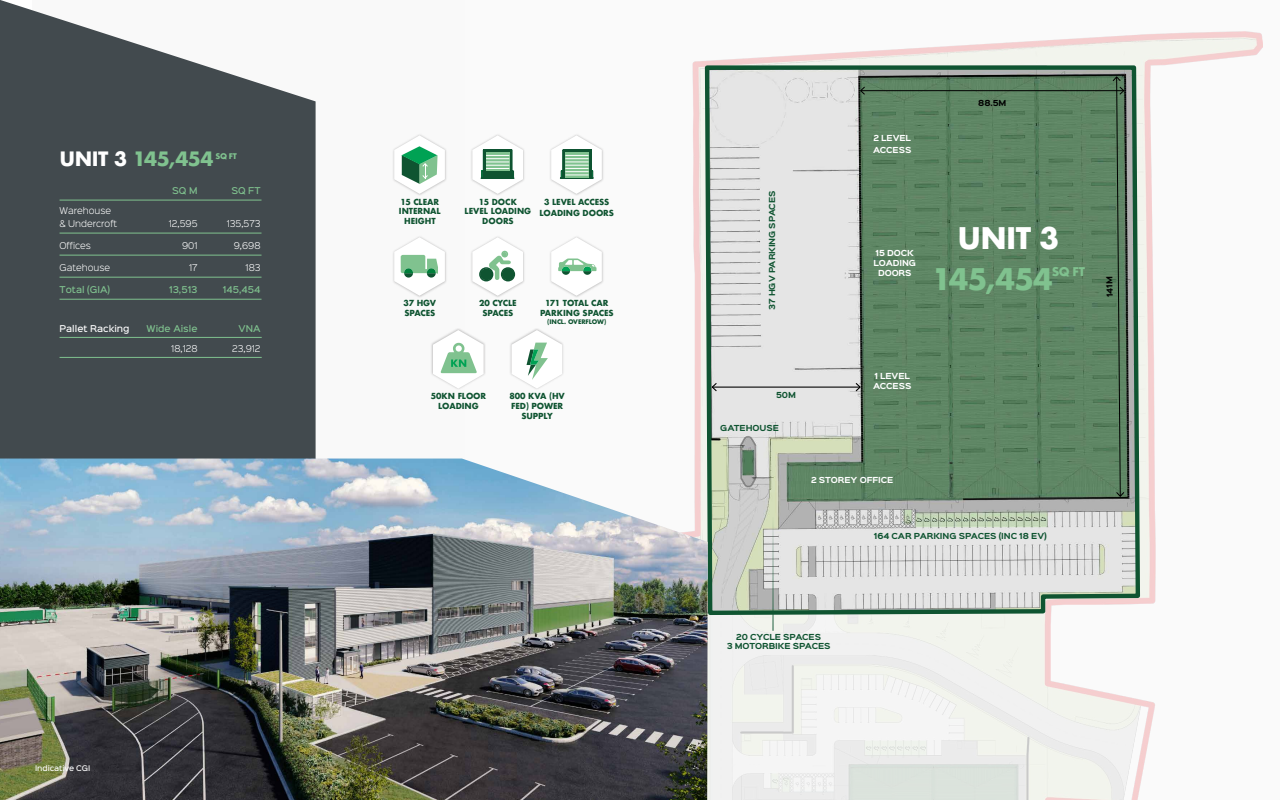
<style>
.page{position:relative;width:1280px;height:800px;background:#fff}
.page>*{position:absolute;margin:0;border:0;box-sizing:border-box;transform-origin:0 0}
.t1{font:700 29px "Futura";letter-spacing:-.035em;color:#80c28f}
.t2{font:700 29px "Futura";color:#fff}
.t3{font:700 19.3px "Futura";letter-spacing:-.025em;color:#80c28f}
.t4{font:700 11.7px "Futura";color:#80c28f}
.t5{font:300 8.4px/13px "Sinkin Sans 300";color:#fff}
.t6{font:500 8.4px "Sinkin Sans 500";color:#80c28f}
.t7{font:500 8.4px "Sinkin Sans 500";color:#fff}
.t8{font:700 8.1px/9.7px "Futura";letter-spacing:-.01em;color:#0f5431;text-align:center}
.t9{font:700 7.6px "Futura";color:#80c28f}
.t10{font:700 7.5px/9px "Sinkin Sans 700";letter-spacing:-.01em;color:#0f5431;text-align:center}
.t11{font:700 7.5px/10px "Sinkin Sans 700";letter-spacing:-.01em;color:#fff}
.t12{font:700 7.5px "Sinkin Sans 700";color:#000}
.t13{font:500 7px "Sinkin Sans 500";letter-spacing:-.01em;color:#fff}
.t14{font:700 6.1px "Futura";letter-spacing:-.01em;color:#0f5431}
.s1{color:#fff}
</style>
<div class="page">
<div style="left:32px;top:0;width:1248px;height:800px;background:#f9f9f9"></div>
<svg style="left:0;top:0;width:316px;height:459px;background:#565e61"></svg>
<img style="left:398px;top:32px;width:865px;height:768px">
<svg style="left:703px;top:63px;width:439px;height:554px;background:#97ac9a"></svg>
<hr style="left:60px;top:200px;width:202px;height:1px;background:#80c28f">
<hr style="left:60px;top:233px;width:202px;height:1px;background:#80c28f">
<hr style="left:60px;top:255px;width:202px;height:1px;background:#80c28f">
<hr style="left:60px;top:277px;width:202px;height:1px;background:#80c28f">
<hr style="left:60px;top:299px;width:202px;height:1px;background:#80c28f">
<hr style="left:712px;top:387px;width:148px;height:1px;background:#000">
<svg style="left:854px;top:382px;width:8px;height:10px"></svg>
<svg style="left:711px;top:382px;width:7px;height:10px"></svg>
<img style="left:0;top:459px;width:708px;height:341px">
<div style="left:392px;top:133px;width:55px;height:63px;background:#706f6f;opacity:.43"></div>
<svg style="left:394px;top:135px;width:51px;height:59px"></svg>
<div style="left:549px;top:133px;width:55px;height:63px;background:#706f6f;opacity:.43"></div>
<svg style="left:551px;top:135px;width:51px;height:59px"></svg>
<div style="left:549px;top:235px;width:55px;height:63px;background:#706f6f;opacity:.43"></div>
<svg style="left:551px;top:237px;width:51px;height:59px"></svg>
<div style="left:470px;top:235px;width:55px;height:63px;background:#706f6f;opacity:.43"></div>
<svg style="left:472px;top:237px;width:51px;height:59px"></svg>
<div style="left:509px;top:328px;width:56px;height:63px;background:#706f6f;opacity:.43"></div>
<svg style="left:512px;top:330px;width:50px;height:59px"></svg>
<div style="left:470px;top:133px;width:55px;height:63px;background:#706f6f;opacity:.43"></div>
<svg style="left:472px;top:135px;width:51px;height:59px"></svg>
<div style="left:485px;top:172px;width:25px;height:6px;background:#0f5431"></div>
<div style="left:431px;top:328px;width:55px;height:63px;background:#706f6f;opacity:.43"></div>
<svg style="left:433px;top:330px;width:51px;height:59px"></svg>
<div style="left:392px;top:235px;width:55px;height:63px;background:#706f6f;opacity:.43"></div>
<svg style="left:394px;top:237px;width:51px;height:59px"></svg>
<hr style="left:773px;top:517px;width:1px;height:114px;background:#0f5431">
<hr style="left:861px;top:90px;width:263px;height:1px;background:#000">
<svg style="left:859px;top:86px;width:7px;height:10px"></svg>
<svg style="left:1112px;top:76px;width:13px;height:422px;background:#55785a"></svg>
<hr style="left:60px;top:337px;width:202px;height:1px;background:#80c28f">
<hr style="left:60px;top:357px;width:202px;height:1px;background:#80c28f">
<h2 class="t3" style="left:60px;top:145px;width:156px"><span class="s1">UNIT 3</span> 145,454</h2>
<p class="t9" style="left:215px;top:150px;width:23px">SQ FT</p>
<p class="t5" style="left:60px;top:204px;width:59px">Warehouse &amp; Undercroft</p>
<p class="t6" style="left:172px;top:184px;width:27px">SQ M</p>
<p class="t6" style="left:231px;top:184px;width:31px">SQ FT</p>
<p class="t5" style="left:169px;top:217px;width:30px">12,595</p>
<p class="t5" style="left:227px;top:217px;width:35px">135,573</p>
<p class="t5" style="left:60px;top:239px;width:33px">Offices</p>
<p class="t5" style="left:182px;top:239px;width:17px">901</p>
<p class="t5" style="left:234px;top:239px;width:28px">9,698</p>
<p class="t5" style="left:60px;top:261px;width:52px">Gatehouse</p>
<p class="t5" style="left:189px;top:261px;width:10px">17</p>
<p class="t5" style="left:246px;top:261px;width:16px">183</p>
<p class="t6" style="left:60px;top:283px;width:52px">Total (GIA)</p>
<p class="t6" style="left:169px;top:283px;width:30px">13,513</p>
<p class="t6" style="left:223px;top:283px;width:39px">145,454</p>
<p class="t7" style="left:60px;top:321px;width:72px">Pallet Racking</p>
<p class="t6" style="left:147px;top:321px;width:52px">Wide Aisle</p>
<p class="t6" style="left:239px;top:321px;width:23px">VNA</p>
<p class="t5" style="left:171px;top:341px;width:28px">18,128</p>
<p class="t5" style="left:232px;top:341px;width:30px">23,912</p>
<p class="t13" style="left:35px;top:762px;width:57px">Indicative CGI</p>
<p class="t8" style="left:399px;top:197px;width:43px">15 CLEAR<br>INTERNAL<br>HEIGHT</p>
<p class="t8" style="left:540px;top:196px;width:76px;line-height:11.1px">3 LEVEL ACCESS<br>LOADING DOORS</p>
<p class="t8" style="left:465px;top:197px;width:68px">15 DOCK<br>LEVEL LOADING<br>DOORS</p>
<p class="t8" style="left:404px;top:299px;width:34px;text-align:left">37 HGV<br>SPACES</p>
<p class="t8" style="left:479px;top:299px;width:39px">20 CYCLE<br>SPACES</p>
<p class="t8" style="left:540px;top:299px;width:75px">171 TOTAL CAR<br>PARKING SPACES</p>
<p class="t14" style="left:547px;top:317px;width:61px">(INCL. OVERFLOW)</p>
<p class="t8" style="left:431px;top:391px;width:57px">50KN FLOOR<br>LOADING</p>
<p class="t8" style="left:510px;top:391px;width:57px">800 KVA (HV<br>FED) POWER<br>SUPPLY</p>
<p class="t10" style="left:768px;top:310px;width:121px;rotate:-90deg">37 HGV PARKING SPACES</p>
<p class="t11" style="left:873px;top:132px;width:40px;line-height:12px">2 LEVEL<br>ACCESS</p>
<p class="t12" style="left:978px;top:99px;width:30px">88.5M</p>
<p class="t11" style="left:874px;top:248px;width:44px;text-align:center">15 DOCK<br>LOADING<br>DOORS</p>
<h1 class="t2" style="left:958px;top:217px;width:103px">UNIT 3</h1>
<h1 class="t1" style="left:932px;top:258px;width:123px">145,454</h1>
<h3 class="t4" style="left:1052px;top:263px;width:35px">SQ FT</h3>
<p class="t12" style="left:1106px;top:297px;width:22px;rotate:-90deg">141M</p>
<p class="t10" style="left:776px;top:391px;width:21px">50M</p>
<p class="t10" style="left:720px;top:424px;width:60px">GATEHOUSE</p>
<p class="t11" style="left:873px;top:372px;width:40px">1 LEVEL<br>ACCESS</p>
<p class="t11" style="left:811px;top:476px;width:84px">2 STOREY OFFICE</p>
<p class="t10" style="left:874px;top:532px;width:174px">164 CAR PARKING SPACES (INC 18 EV)</p>
<p class="t10" style="left:727px;top:633px;width:105px">20 CYCLE SPACES<br>3 MOTORBIKE SPACES</p>
</div>
